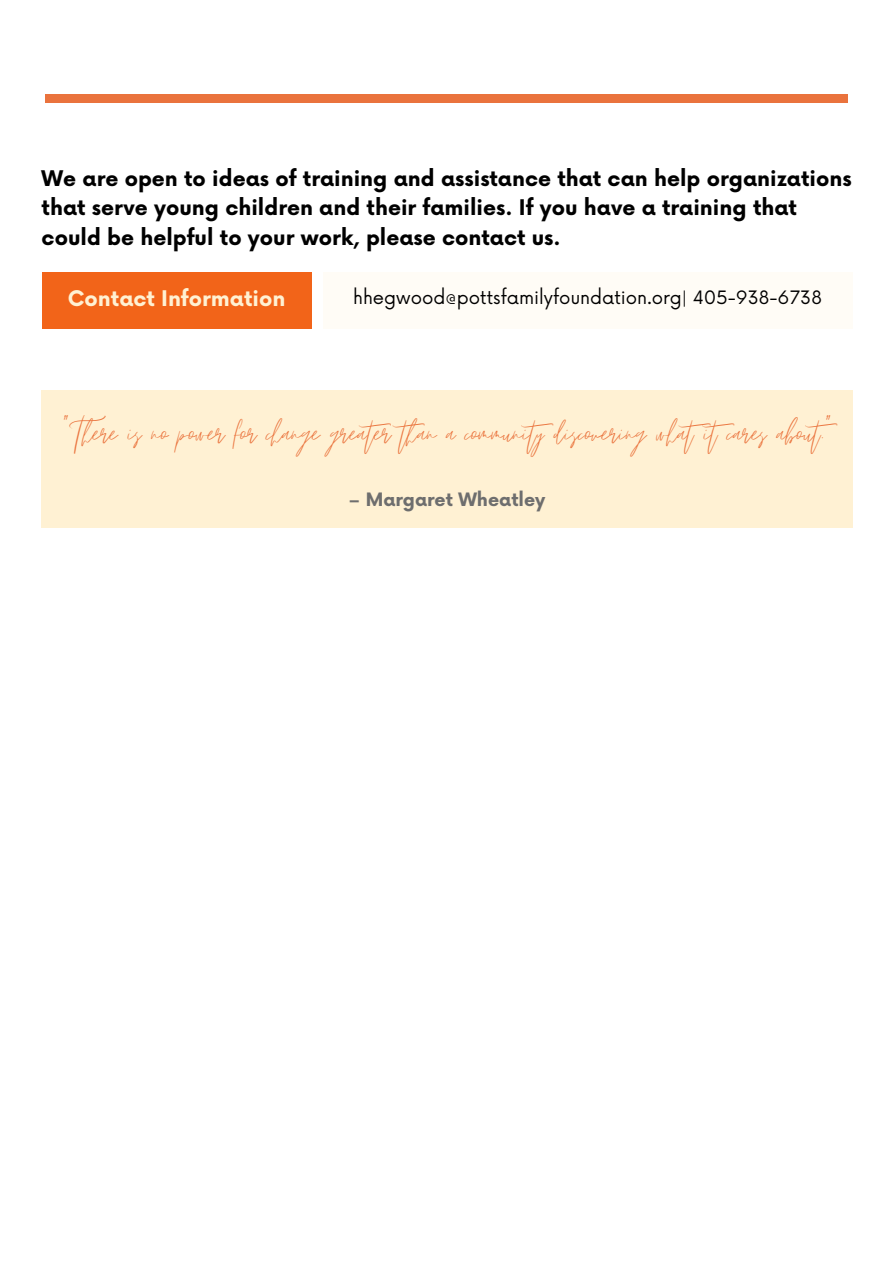
<style>
.page{position:relative;width:894px;height:1263px;background:#fff}
.page>*{position:absolute;margin:0;border:0;box-sizing:border-box;transform-origin:0 0}
.t1{font:48px "Emitha Script";color:#ea733d}
.t2{font:700 21px/29.8px "Now";color:#000}
.t3{font:700 21px "Now";color:#fff1d3}
.t4{font:18px "Now";color:#000}
.t5{font:700 18px "Now";color:#6e6e6e}
</style>
<div class="page">
<div style="left:45px;top:94px;width:803px;height:9px;background:#ea733d"></div>
<div style="left:42px;top:272px;width:269px;height:57px;background:#f26419"></div>
<div style="left:322px;top:272px;width:530px;height:57px;background:#fffcf6"></div>
<div style="left:42px;top:390px;width:810px;height:138px;background:#fff1d3"></div>
<h1 class="t2" style="left:42px;top:164px;width:811px">We are open to ideas of training and assistance that can help organizations that serve young children and their families. If you have a training that could be helpful to your work, please contact us.</h1>
<p class="t3" style="left:68px;top:287px;width:219px">Contact Information</p>
<p class="t4" style="left:353px;top:287px;width:470px">hhegwood@pottsfamilyfoundation.org| 405-938-6738</p>
<h1 class="t1" style="left:62px;top:408px;width:784px">“There is no power for change greater than a community discovering whatitcares about.”</h1>
<p class="t5" style="left:348px;top:490px;width:198px">– Margaret Wheatley</p>
</div>
